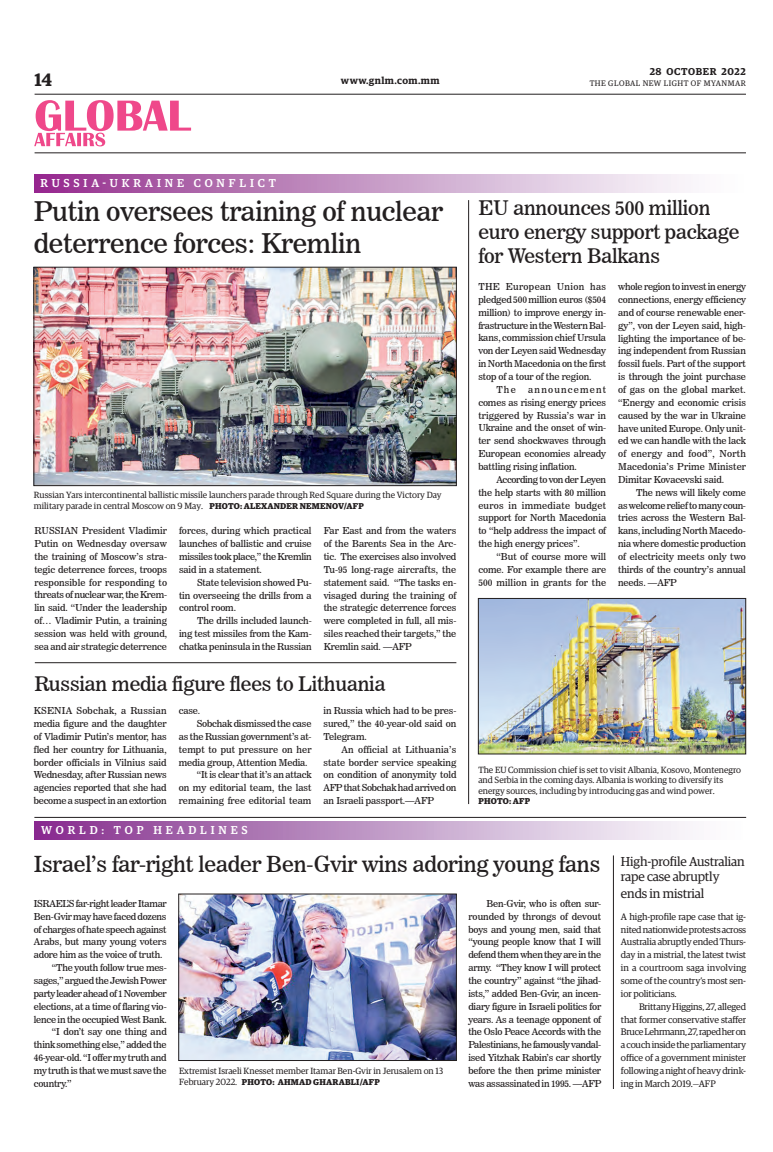
<style>
.page{position:relative;width:773px;height:1152px;background:#fff}
.page>*{position:absolute;margin:0;border:0;box-sizing:border-box;transform-origin:0 0}
._2_Clm_Head{font:27px/32.4px "News 706 BT Roman C";letter-spacing:-.01em;color:#231f20}
._2_Clm_Head-2{font:22px "News 706 BT Roman C";letter-spacing:-.01em;color:#231f20}
._2_Clm_Head-3{font:20px/24px "News 706 BT Roman C";letter-spacing:-.01em;color:#231f20}
.t1{font:600 18px "Guardian Egyp";color:#231f20}
.Brief_Head{font:13px/15.6px "Guardian Egyp";letter-spacing:-.01em;color:#231f20}
.t2{font:500 11.5px "Guardian Egyp";letter-spacing:.34em;color:#fff}
.t3{font:600 10px "Guardian Egyp";letter-spacing:.055em;color:#231f20}
._2nd_Body{font:9.5px/12.9px "News 706 BT Roman C";letter-spacing:-.01em;color:#231f20;text-align:justify}
.Normal_Para{font:9.5px/12.9px "News 706 BT Roman C";letter-spacing:-.015em;color:#231f20;text-align:justify}
.Brief_2nd_Body{font:9.5px/12.9px "Guardian Egyp";letter-spacing:-.01em;color:#231f20;text-align:justify}
.t4{font:9px/10.8px "Guardian Egyp";color:#231f20}
.t5{font:700 8.5px "Guardian Egyp";letter-spacing:.02em;color:#231f20}
.t6{font:8px "Guardian Egyp";letter-spacing:.06em;color:#231f20}
.s1{font-weight:700;font-size:8.5px}
.s2{font-weight:400;font-size:9px}
</style>
<div class="page">
<hr style="left:35px;top:94px;width:711px;height:1px;background:#231f20">
<hr style="left:35px;top:152px;width:711px;height:1px;background:#231f20">
<svg style="left:34px;top:100px;width:157px;height:46px"></svg>
<div style="left:35px;top:821px;width:710px;height:18px;background:linear-gradient(to right,#86318f,#fff)"></div>
<div style="left:34px;top:174px;width:712px;height:19px;background:linear-gradient(to right,#94328e,#fff)"></div>
<hr style="left:34px;top:817px;width:712px;height:1px;background:#231f20">
<img style="left:36px;top:269px;width:418px;height:215px">
<div style="left:34px;top:267px;width:422px;height:219px;border:1px solid #231f20"></div>
<img style="left:480px;top:600px;width:263px;height:152px">
<div style="left:478px;top:598px;width:267px;height:156px;border:1px solid #231f20"></div>
<img style="left:180px;top:896px;width:274px;height:163px">
<div style="left:178px;top:894px;width:278px;height:167px;border:1px solid #231f20"></div>
<hr style="left:613px;top:855px;width:1px;height:234px;background:#231f20">
<hr style="left:35px;top:662px;width:421px;height:1px;background:#231f20">
<hr style="left:468px;top:200px;width:1px;height:604px;background:#231f20">
<h3 class="t1" style="left:35px;top:67px;width:19px">14</h3>
<p class="t3" style="left:649px;top:64px;width:98px">28 OCTOBER 2022</p>
<p class="t3" style="left:341px;top:73px;width:100px">www.gnlm.com.mm</p>
<p class="t6" style="left:589px;top:78px;width:158px">THE GLOBAL NEW LIGHT OF MYANMAR</p>
<p class="t2" style="left:41px;top:175px;width:237px">RUSSIA-UKRAINE CONFLICT</p>
<p class="_2_Clm_Head" style="left:34px;top:195px;width:410px">Putin oversees training of nuclear deterrence forces: Kremlin</p>
<p class="t4" style="left:34px;top:489px;width:409px">Russian Yars intercontinental ballistic missile launchers parade through Red Square during the Victory Day military parade in central Moscow on 9 May. <span class="s1">PHOTO: ALEXANDER NEMENOV/AFP</span></p>
<p class="Normal_Para" style="left:34px;top:524px;width:134px">RUSSIAN President Vladimir Putin on Wednesday oversaw the training of Moscow’s stra&shy;tegic deterrence forces, troops responsible for responding to threats of nuclear war, the Krem&shy;lin said. “Under the leadership of… Vladimir Putin, a training session was held with ground, sea and air strategic deterrence</p>
<p class="Normal_Para" style="left:179px;top:524px;width:134px">forces, during which practical launches of ballistic and cruise missiles took place,” the Kremlin said in a statement.</p>
<p class="_2nd_Body" style="left:179px;top:576px;width:134px;text-indent:18px">State television showed Pu&shy;tin overseeing the drills from a control room.</p>
<p class="_2nd_Body" style="left:179px;top:614px;width:134px;text-indent:18px">The drills included launch&shy;ing test missiles from the Kam&shy;chatka peninsula in the Russian</p>
<p class="_2nd_Body" style="left:324px;top:524px;width:134px">Far East and from the waters of the Barents Sea in the Arc&shy;tic. The exercises also involved Tu-95 long-rage aircrafts, the statement said. “The tasks en&shy;visaged during the training of the strategic deterrence forces were completed in full, all mis&shy;siles reached their targets,” the Kremlin said. —AFP</p>
<p class="_2_Clm_Head-3" style="left:34px;top:672px;width:352px">Russian media figure flees to Lithuania</p>
<p class="Normal_Para" style="left:34px;top:704px;width:134px">KSENIA Sobchak, a Russian media figure and the daughter of Vladimir Putin’s mentor, has fled her country for Lithuania, border officials in Vilnius said Wednesday, after Russian news agencies reported that she had become a suspect in an extortion</p>
<p class="Normal_Para" style="left:179px;top:704px;width:23px">case.</p>
<p class="_2nd_Body" style="left:323px;top:704px;width:134px">in Russia which had to be pres&shy;sured,” the 40-year-old said on Telegram.</p>
<p class="_2nd_Body" style="left:323px;top:743px;width:134px;text-indent:18px">An official at Lithuania’s state border service speaking on condition of anonymity told AFP that Sobchak had arrived on an Israeli passport.—AFP</p>
<p class="_2nd_Body" style="left:179px;top:717px;width:134px;text-indent:18px">Sobchak dismissed the case as the Russian government’s at&shy;tempt to put pressure on her media group, Attention Media.</p>
<p class="_2nd_Body" style="left:179px;top:769px;width:134px;text-indent:18px">“It is clear that it’s an attack on my editorial team, the last remaining free editorial team</p>
<p class="t2" style="left:41px;top:822px;width:208px">WORLD: TOP HEADLINES</p>
<p class="_2_Clm_Head-3" style="left:478px;top:196px;width:262px">EU announces 500 million euro energy support package for Western Balkans</p>
<p class="Normal_Para" style="left:478px;top:280px;width:129px">THE European Union has pledged 500 million euros ($504 million) to improve energy in&shy;frastructure in the Western Bal&shy;kans, commission chief Ursula von der Leyen said Wednesday in North Macedonia on the first stop of a tour of the region.</p>
<p class="_2nd_Body" style="left:496px;top:383px;width:21px">The</p>
<p class="_2nd_Body" style="left:618px;top:280px;width:129px">whole region to invest in energy connections, energy efficiency and of course renewable ener&shy;gy”, von der Leyen said, high&shy;lighting the importance of be&shy;ing independent from Russian fossil fuels. Part of the support is through the joint purchase of gas on the global market. “Energy and economic crisis caused by the war in Ukraine have united Europe. Only unit&shy;ed we can handle with the lack of energy and food”, North Macedonia’s Prime Minister Dimitar Kovacevski said.</p>
<p class="_2nd_Body" style="left:618px;top:486px;width:129px;text-indent:18px">The news will likely come as welcome relief to many coun&shy;tries across the Western Bal&shy;kans, including North Macedo&shy;nia where domestic production of electricity meets only two thirds of the country’s annual needs. —AFP</p>
<p class="_2nd_Body" style="left:478px;top:383px;width:129px;text-indent:50px">announcement comes as rising energy prices triggered by Russia’s war in Ukraine and the onset of win&shy;ter send shockwaves through European economies already battling rising inflation.</p>
<p class="_2nd_Body" style="left:478px;top:473px;width:129px;text-indent:18px">According to von der Leyen the help starts with 80 million euros in immediate budget support for North Macedonia to “help address the impact of the high energy prices”.</p>
<p class="_2nd_Body" style="left:478px;top:550px;width:129px;text-indent:18px">“But of course more will come. For example there are 500 million in grants for the</p>
<p class="t4" style="left:478px;top:764px;width:264px">The EU Commission chief is set to visit Albania, Kosovo, Montenegro and Serbia in the coming days. Albania is working to diversify its energy sources, including by introducing gas and wind power.</p>
<p class="t5" style="left:478px;top:795px;width:53px">PHOTO: AFP</p>
<p class="_2_Clm_Head-2" style="left:34px;top:851px;width:568px">Israel’s far-right leader Ben-Gvir wins adoring young fans</p>
<p class="Normal_Para" style="left:34px;top:897px;width:134px">ISRAEL’S far-right leader Itamar Ben-Gvir may have faced dozens of charges of hate speech against Arabs, but many young voters adore him as the voice of truth.</p>
<p class="_2nd_Body" style="left:34px;top:961px;width:134px;text-indent:18px">“The youth follow true mes&shy;sages,” argued the Jewish Power party leader ahead of 1 November elections, at a time of flaring vio&shy;lence in the occupied West Bank.</p>
<p class="_2nd_Body" style="left:34px;top:1026px;width:134px;text-indent:18px">“I don’t say one thing and think something else,” added the 46-year-old. “I offer my truth and my truth is that we must save the country.”</p>
<p class="_2nd_Body" style="left:468px;top:897px;width:134px;text-indent:18px">Ben-Gvir, who is often sur&shy;rounded by throngs of devout boys and young men, said that “young people know that I will defend them when they are in the army. “They know I will protect the country” against “the jihad&shy;ists,” added Ben-Gvir, an incen&shy;diary figure in Israeli politics for years. As a teenage opponent of the Oslo Peace Accords with the Palestinians, he famously vandal&shy;ised Yitzhak Rabin’s car shortly before the then prime minister was assassinated in 1995. —AFP</p>
<p class="t4" style="left:179px;top:1065px;width:266px">Extremist Israeli Knesset member Itamar Ben-Gvir in Jerusalem on 13</p>
<p class="t5" style="left:179px;top:1075px;width:202px"><span class="s2">February 2022.</span> PHOTO: AHMAD GHARABLI/AFP</p>
<p class="Brief_Head" style="left:621px;top:853px;width:125px">High-profile Australian rape case abruptly</p>
<p class="Brief_Head" style="left:621px;top:885px;width:85px">ends in mistrial</p>
<p class="Brief_2nd_Body" style="left:621px;top:909px;width:127px">A high-profile rape case that ig&shy;nited nationwide protests across Australia abruptly ended Thurs&shy;day in a mistrial, the latest twist in a courtroom saga involving some of the country’s most sen&shy;ior politicians.</p>
<p class="Brief_2nd_Body" style="left:621px;top:999px;width:127px;text-indent:18px">Brittany Higgins, 27, alleged that former conservative staffer Bruce Lehrmann, 27, raped her on a couch inside the parliamentary office of a government minister following a night of heavy drink&shy;ing in March 2019.—AFP</p>
</div>
